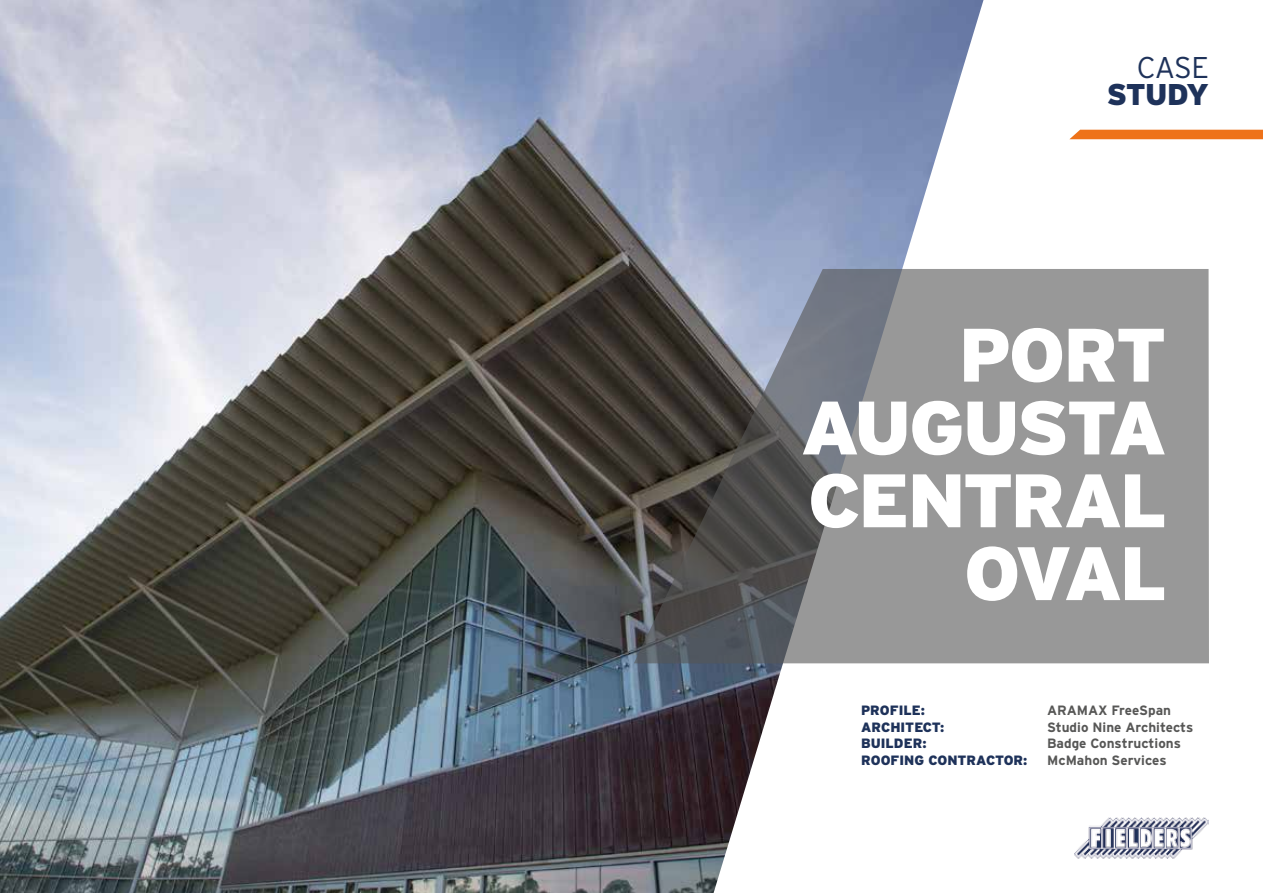
<style>
.page{position:relative;width:1263px;height:893px;background:#fff}
.page>*{position:absolute;margin:0;border:0;box-sizing:border-box;transform-origin:0 0}
.t1{font:900 75.45px/72.8px "Interstate";letter-spacing:-.04em;color:#fff;text-align:right}
.t2{font:900 30px "Interstate";letter-spacing:-.035em;color:#1e325a}
.t3{font:300 30px "Interstate";color:#1e325a}
.t4{font:700 13.5px "Interstate";color:#575756}
.t5{font:900 13.5px "Interstate";color:#1e325a}
</style>
<div class="page">
<img style="left:0;top:0;width:983px;height:893px">
<svg style="left:634px;top:269px;width:575px;height:394px;background:#838385"></svg>
<img style="left:1074px;top:818px;width:135px;height:41px">
<div style="left:1070px;top:130px;width:193px;height:9px;background:#ee7219"></div>
<h2 class="t3" style="left:1137px;top:51px;width:73px">CASE</h2>
<h2 class="t2" style="left:1107px;top:77px;width:104px">STUDY</h2>
<h1 class="t1" style="left:800px;top:318px;width:368px">PORT<br>AUGUSTA<br>CENTRAL<br>OVAL</h1>
<p class="t5" style="left:861px;top:702px;width:65px">PROFILE:</p>
<p class="t4" style="left:1047px;top:703px;width:125px">ARAMAX FreeSpan</p>
<p class="t5" style="left:861px;top:719px;width:85px">ARCHITECT:</p>
<p class="t4" style="left:1047px;top:719px;width:148px">Studio Nine Architects</p>
<p class="t5" style="left:861px;top:735px;width:67px">BUILDER:</p>
<p class="t4" style="left:1047px;top:736px;width:135px">Badge Constructions</p>
<p class="t5" style="left:861px;top:752px;width:168px">ROOFING CONTRACTOR:</p>
<p class="t4" style="left:1047px;top:752px;width:121px">McMahon Services</p>
</div>
